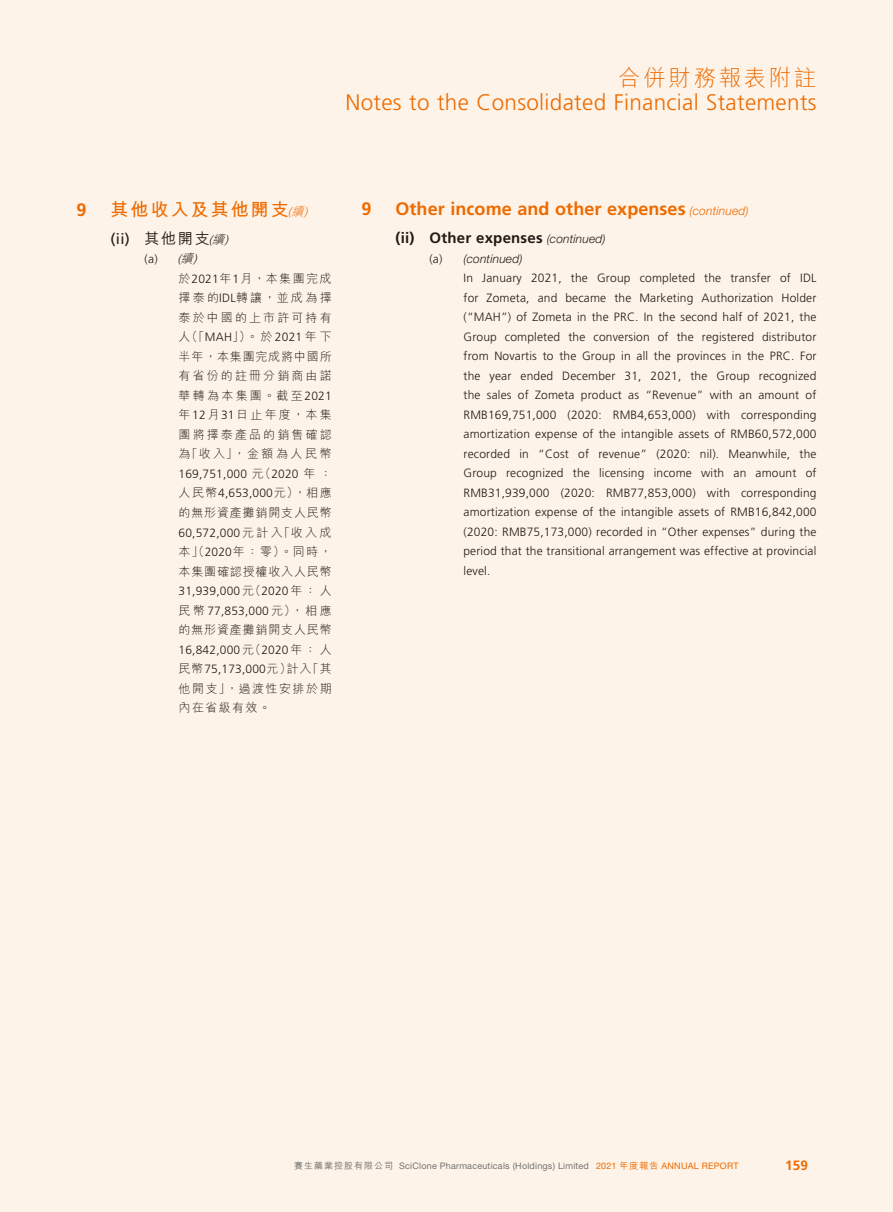
<style>
.page{position:relative;width:893px;height:1212px;background:#fef3e8}
.page>*{position:absolute;margin:0;border:0;box-sizing:border-box;transform-origin:0 0}
.t1{font:300 22.5px "Frutiger";letter-spacing:.015em;color:#ed6a00}
.t2{font:300 22.5px "M Hei HK";letter-spacing:.115em;color:#ed6a00}
.t3{font:700 18px "Frutiger";letter-spacing:.005em;color:#ed6a00}
.t4{font:700 18px "M Hei HK";letter-spacing:.115em;color:#ed6a00}
.t5{font:700 15px "Frutiger";letter-spacing:.015em;color:#231916}
.t6{font:15px "Frutiger";color:#231916}
.t7{font:700 13.5px "Frutiger";color:#ed6a00}
.t8{font:300 12px/19.5px "Frutiger";letter-spacing:.015em;color:#231916}
.t9{font:300 12px/19.5px "M Hei HK";letter-spacing:.13em;color:#231916;text-align:justify}
.t10{font:300 12px/19.5px "M Hei HK";letter-spacing:.07em;color:#231916}
.t11{font:italic 300 12px "Helvetica Neue";letter-spacing:.015em;color:#231916}
.t12{font:9px "Helvetica Neue";letter-spacing:.025em;color:#727272}
.s1{font-family:"Frutiger";font-weight:300;font-style:italic;font-size:12px}
.s2{font-weight:300;font-style:italic;font-size:12px}
.s3{font-family:"M Hei HK";font-weight:500}
.s4{font-family:"M Hei HK";font-weight:300;font-style:italic;font-size:12px}
.s5{font-style:italic}
.s6{font-family:"M Hei HK";font-style:italic}
.s7{font-family:"Frutiger"}
.s8{font-family:"M Hei HK"}
.s9{font-family:"Helvetica Neue";font-weight:300;font-style:italic;font-size:12px}
.s10{font-family:"Frutiger";font-style:normal}
.s11{color:#ed6a00}
.s12{font-family:"M Hei HK";font-weight:500;color:#ed6a00}
</style>
<div class="page">
<h1 class="t2" style="left:618px;top:62px;width:199px">合併財務報表附註</h1>
<h1 class="t1" style="left:345px;top:90px;width:473px">Notes to the Consolidated Financial Statements</h1>
<h2 class="t3" style="left:77px;top:199px;width:12px">9</h2>
<h2 class="t4" style="left:111px;top:196px;width:202px">其他收入及其他開支<span class="s1">(</span><span class="s2">續</span><span class="s1">)</span></h2>
<p class="t6" style="left:111px;top:230px;width:122px">(ii) <span class="s3">其他開支</span><span class="s2">(</span><span class="s4">續</span><span class="s2">)</span></p>
<p class="t8" style="left:145px;top:250px;width:57px">( a ) <span class="s5">(</span><span class="s6">續</span><span class="s5">)</span></p>
<p class="t9" style="left:179px;top:268px;width:155px">於<span class="s7">2021</span>年<span class="s7">1</span>月，本集團完成擇泰的<span class="s7">IDL</span>轉讓，並成為擇泰於中國的上市許可持有人（「<span class="s7">MAH</span>」）。於 <span class="s7">2021</span> 年下半年，本集團完成將中國所有省份的註冊分銷商由諾華轉為本集團。截至<span class="s7">2021</span>年<span class="s7">12</span>月<span class="s7">31</span>日止年度，本集團將擇泰產品的銷售確認為「收入」，金額為人民幣</p>
<p class="t8" style="left:179px;top:464px;width:155px">169,751,000 <span class="s8">元（</span>2020 <span class="s8">年：人民幣</span>4,653,000<span class="s8">元），相應</span></p>
<p class="t10" style="left:179px;top:502px;width:155px">的無形資產攤銷開支人民幣</p>
<p class="t8" style="left:179px;top:523px;width:155px">60,572,000<span class="s8">元計入「收入成</span></p>
<p class="t10" style="left:179px;top:541px;width:155px">本」（<span class="s7">2020</span>年：零）。同時，本集團確認授權收入人民幣</p>
<p class="t8" style="left:179px;top:581px;width:155px">31,939,000<span class="s8">元（</span>2020<span class="s8">年：人民幣</span> 77,853,000 <span class="s8">元），相應</span></p>
<p class="t10" style="left:179px;top:619px;width:155px">的無形資產攤銷開支人民幣</p>
<p class="t8" style="left:179px;top:640px;width:155px">16,842,000<span class="s8">元（</span>2020<span class="s8">年：人民幣</span>75,173,000<span class="s8">元）計入「其</span></p>
<p class="t9" style="left:179px;top:678px;width:155px">他開支」，過渡性安排於期內在省級有效。</p>
<h2 class="t3" style="left:361px;top:198px;width:12px">9</h2>
<h2 class="t3" style="left:395px;top:198px;width:355px">Other income and other expenses <span class="s9">(continued)</span></h2>
<p class="t5" style="left:395px;top:229px;width:212px">(ii) Other expenses <span class="s9">(continued)</span></p>
<p class="t11" style="left:429px;top:251px;width:95px"><span class="s10">(a)</span> (continued)</p>
<p class="t8" style="left:463px;top:268px;width:355px;text-align:justify">In January 2021, the Group completed the transfer of IDL for Zometa, and became the Marketing Authorization Holder (“MAH”) of Zometa in the PRC. In the second half of 2021, the Group completed the conversion of the registered distributor from Novartis to the Group in all the provinces in the PRC. For the year ended December 31, 2021, the Group recognized the sales of Zometa product as “Revenue” with an amount of RMB169,751,000 (2020: RMB4,653,000) with corresponding amortization expense of the intangible assets of RMB60,572,000 recorded in “Cost of revenue” (2020: nil). Meanwhile, the Group recognized the licensing income with an amount of RMB31,939,000 (2020: RMB77,853,000) with corresponding amortization expense of the intangible assets of RMB16,842,000 (2020: RMB75,173,000) recorded in “Other expenses” during the period that the transitional arrangement was effective at provincial level.</p>
<p class="t12" style="left:294px;top:1160px;width:446px"><span class="s3">賽生藥業控股有限公司</span> SciClone Pharmaceuticals (Holdings) Limited <span class="s11">2021</span> <span class="s12">年度報告</span> <span class="s11">ANNUAL REPORT</span></p>
<p class="t7" style="left:785px;top:1158px;width:24px">159</p>
</div>
